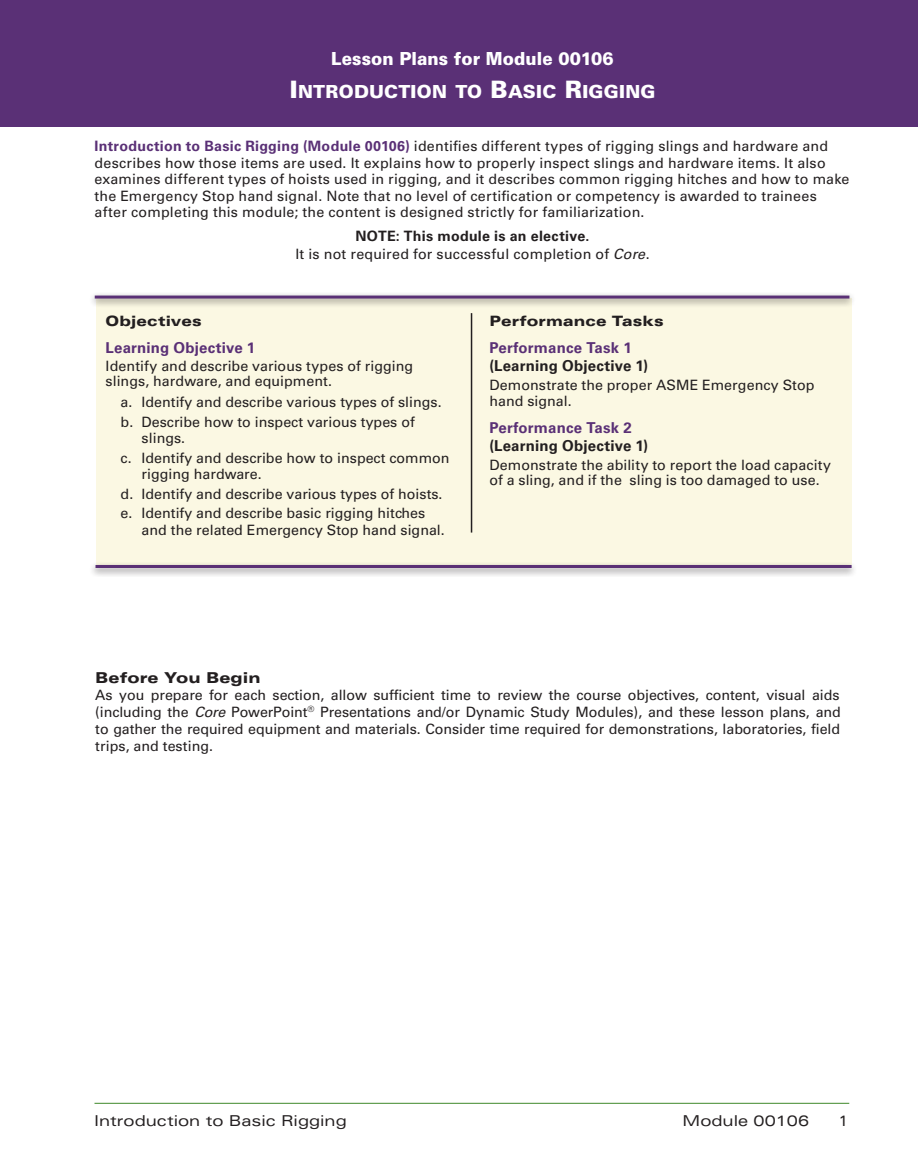
<style>
.page{position:relative;width:918px;height:1175px;background:#fff}
.page>*{position:absolute;margin:0;border:0;box-sizing:border-box;transform-origin:0 0}
.CF_LP_TTL{font:900 18px "Univers LT Std";letter-spacing:.015em;color:#fff}
.CF_LP_SUPTTL{font:900 18px "Univers LT Std";color:#fff;scale:.94 1}
.CF_LP_PT_NUM{font:700 15px/18px "Univers LT Std";letter-spacing:.01em;color:#231f20}
.t1{font:expanded 15px "Univers LT Std";color:#231f20}
.CF_LP_OBJ_NUM{font:700 15px "Univers LT Std";letter-spacing:.01em;color:#5a3076}
.CF_LP_FIRST{font:900 expanded 15px "Univers LT Std";color:#231f20}
.t2{font:15px "Univers LT Std";color:#231f20}
.MOD_NUM{font:14.25px/16.5px "Univers LT Std";letter-spacing:.015em;color:#231f20}
.CF_LP_FIRST-2{font:14.25px/17px "Univers LT Std";letter-spacing:.005em;color:#231f20;text-align:justify}
.CF_LP_OBJ_BL{font:14.25px/16.5px "Univers LT Std";color:#231f20}
.Learning_Objective_Q{font:14.25px/15.8px "Univers LT Std";letter-spacing:.005em;color:#231f20}
.CF_LP_FIRST-3{font:700 14.25px "Univers LT Std";letter-spacing:.02em;color:#231f20}
.CF_LP_PT_SUPTTL{font:900 expanded 14.25px "Univers LT Std";letter-spacing:.005em;color:#231f20}
.CF_LP_OBJ_SUPTTL{font:900 expanded 14.25px "Univers LT Std";letter-spacing:.01em;color:#231f20}
.s1{font-size:24px}
.s2{font-weight:700;color:#5a3076}
.s3{font-style:italic}
.s4{color:#5a3076}
</style>
<div class="page">
<hr style="left:94px;top:1102px;width:755px;height:1px;background:#549641">
<div style="left:0;top:0;width:918px;height:126px;background:#5a3076"></div>
<div style="left:96px;top:298px;width:756px;height:267px;background:#fbf8e3"></div>
<div style="left:89px;top:561px;width:769px;height:16px;background:#231f20;opacity:.6"></div>
<hr style="left:96px;top:565px;width:756px;height:3px;background:#5a3076">
<div style="left:88px;top:292px;width:768px;height:16px;background:#231f20;opacity:.6"></div>
<hr style="left:95px;top:295px;width:754px;height:3px;background:#5a3076">
<hr style="left:471px;top:313px;width:1px;height:219px;background:#231f20">
<p class="CF_LP_SUPTTL" style="left:331px;top:47px;width:302px">Lesson Plans for Module 00106</p>
<p class="CF_LP_TTL" style="left:290px;top:80px;width:367px"><span class="s1">I</span>NTRODUCTION TO <span class="s1">B</span>ASIC <span class="s1">R</span>IGGING</p>
<p class="MOD_NUM" style="left:94px;top:138px;width:756px"><span class="s2">Introduction to Basic Rigging (Module 00106)</span> identifies different types of rigging slings and hardware and describes how those items are used. It explains how to properly inspect slings and hardware items. It also examines different types of hoists used in rigging, and it describes common rigging hitches and how to make the Emergency Stop hand signal. Note that no level of certification or competency is awarded to trainees after completing this module; the content is designed strictly for familiarization.</p>
<p class="CF_LP_FIRST-3" style="left:356px;top:228px;width:235px">NOTE: This module is an elective.</p>
<p class="CF_LP_FIRST-2" style="left:295px;top:246px;width:356px">It is not required for successful completion of <span class="s3">Core</span>.</p>
<p class="CF_LP_OBJ_SUPTTL" style="left:106px;top:313px;width:97px">Objectives</p>
<p class="CF_LP_OBJ_NUM" style="left:106px;top:339px;width:151px">Learning Objective 1</p>
<p class="Learning_Objective_Q" style="left:106px;top:358px;width:309px">Identify and describe various types of rigging slings, hardware, and equipment.</p>
<p class="CF_LP_OBJ_BL" style="left:121px;top:394px;width:323px">a. Identify and describe various types of slings.</p>
<p class="CF_LP_OBJ_BL" style="left:142px;top:413px;width:275px;text-indent:-21px">b. Describe how to inspect various types of slings.</p>
<p class="CF_LP_OBJ_BL" style="left:142px;top:449px;width:309px;text-indent:-21px">c. Identify and describe how to inspect common rigging hardware.</p>
<p class="CF_LP_OBJ_BL" style="left:121px;top:485px;width:323px">d. Identify and describe various types of hoists.</p>
<p class="CF_LP_OBJ_BL" style="left:142px;top:505px;width:305px;text-indent:-21px">e. Identify and describe basic rigging hitches and the related Emergency Stop hand signal.</p>
<p class="CF_LP_PT_SUPTTL" style="left:489px;top:313px;width:176px">Performance Tasks</p>
<p class="CF_LP_PT_NUM" style="left:489px;top:339px;width:160px"><span class="s4">Performance Task 1 </span>(Learning Objective 1)</p>
<p class="Learning_Objective_Q" style="left:489px;top:377px;width:327px">Demonstrate the proper ASME Emergency Stop hand signal.</p>
<p class="CF_LP_PT_NUM" style="left:489px;top:419px;width:160px"><span class="s4">Performance Task 2 </span>(Learning Objective 1)</p>
<p class="Learning_Objective_Q" style="left:489px;top:457px;width:343px">Demonstrate the ability to report the load capacity of a sling, and if the sling is too damaged to use.</p>
<p class="CF_LP_FIRST" style="left:95px;top:669px;width:167px">Before You Begin</p>
<p class="CF_LP_FIRST-2" style="left:95px;top:686px;width:747px">As you prepare for each section, allow sufficient time to review the course objectives, content, visual aids (including the <span class="s3">Core</span> PowerPoint<sup>®</sup> Presentations and/or Dynamic Study Modules), and these lesson plans, and to gather the required equipment and materials. Consider time required for demonstrations, laboratories, field trips, and testing.</p>
<p class="t1" style="left:94px;top:1111px;width:254px">Introduction to Basic Rigging</p>
<p class="t1" style="left:683px;top:1111px;width:128px">Module 00106</p>
<p class="t2" style="left:839px;top:1111px;width:10px">1</p>
</div>
